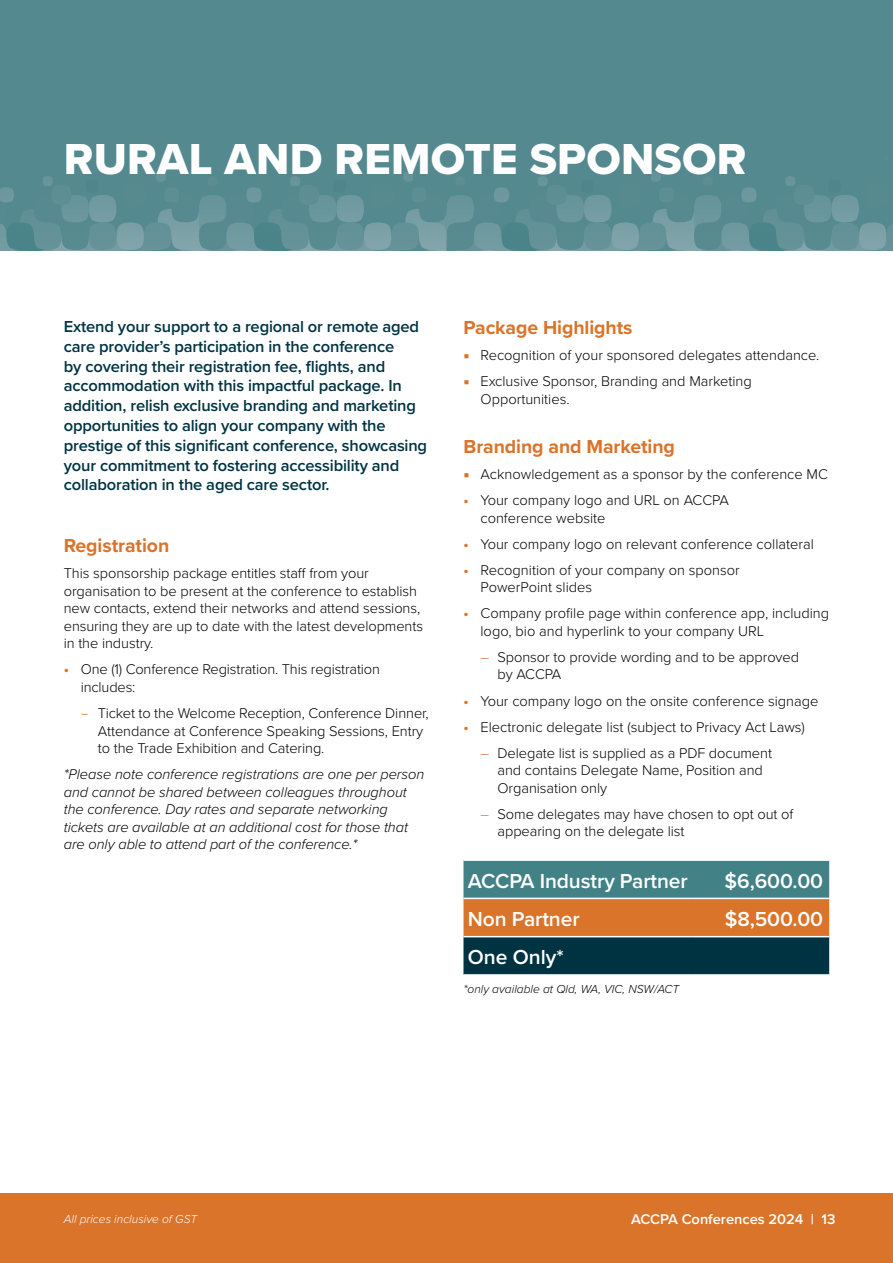
<style>
.page{position:relative;width:893px;height:1263px;background:#fff}
.page>*{position:absolute;margin:0;border:0;box-sizing:border-box;transform-origin:0 0}
.t1{font:45px "Proxima Nova Extrabld";letter-spacing:.005em;color:#fff}
.t2{font:600 21px "Proxima Nova";letter-spacing:-.005em;color:#fff}
.t3{font:700 19.5px "Proxima Nova";letter-spacing:-.005em;color:#d9742a}
.t4{font:600 16.5px/19.8px "Proxima Nova";letter-spacing:-.01em;color:#003342}
.t5{font:300 14.7px/17.5px "Proxima Nova";letter-spacing:-.005em;color:#000}
.t6{font:italic 300 14.7px/17.5px "Proxima Nova";letter-spacing:-.005em;color:#000}
.t7{font:600 14.7px "Proxima Nova";color:#fff}
.t8{font:italic 300 12px "Proxima Nova";color:#000}
.t9{font:italic 300 12px "Proxima Nova";color:#fff}
.s1{font-weight:700;color:#d9742a}
.s2{font-family:"Acumin Pro";font-weight:200;color:#d9742a}
.s3{font-family:"Acumin Pro";font-weight:900;color:#d9742a}
.s4{color:#d9742a}
</style>
<div class="page">
<div style="left:0;top:1193px;width:893px;height:70px;background:#d9742a"></div>
<div style="left:0;top:0;width:893px;height:251px;background:#54898f"></div>
<svg style="left:0;top:172px;width:893px;height:79px"></svg>
<svg style="left:463px;top:861px;width:366px;height:113px;background:#606452"></svg>
<hr style="left:463px;top:936px;width:229px;height:1px;background:#fff">
<hr style="left:692px;top:936px;width:137px;height:1px;background:#fff">
<hr style="left:463px;top:898px;width:229px;height:1px;background:#fff">
<hr style="left:692px;top:898px;width:137px;height:1px;background:#fff">
<h1 class="t1" style="left:64px;top:126px;width:684px">RURAL AND REMOTE SPONSOR</h1>
<p class="t4" style="left:64px;top:316px;width:365px">Extend your support to a regional or remote aged care provider’s participation in the conference<br>by covering their registration fee, flights, and accommodation with this impactful package. In addition, relish exclusive branding and marketing opportunities to align your company with the prestige of this significant conference, showcasing your commitment to fostering accessibility and collaboration in the aged care sector.</p>
<h3 class="t3" style="left:64px;top:531px;width:107px">Registration</h3>
<p class="t5" style="left:64px;top:564px;width:361px">This sponsorship package entitles staff from your organisation to be present at the conference to establish new contacts, extend their networks and attend sessions, ensuring they are up to date with the latest developments in the industry.</p>
<p class="t5" style="left:81px;top:660px;width:301px;text-indent:-17px"><span class="s1">•</span> One (1) Conference Registration. This registration includes:</p>
<p class="t5" style="left:98px;top:703px;width:332px;text-indent:-17px"><span class="s2">–</span> Ticket to the Welcome Reception, Conference Dinner,<br>Attendance at Conference Speaking Sessions, Entry to the Trade Exhibition and Catering.</p>
<p class="t6" style="left:64px;top:765px;width:362px">*Please note conference registrations are one per person and cannot be shared between colleagues throughout the conference. Day rates and separate networking tickets are available at an additional cost for those that are only able to attend part of the conference.*</p>
<h3 class="t3" style="left:463px;top:313px;width:171px">Package Highlights</h3>
<p class="t5" style="left:463px;top:346px;width:357px"><span class="s3">•</span> Recognition of your sponsored delegates attendance.</p>
<p class="t5" style="left:480px;top:372px;width:273px;text-indent:-17px"><span class="s3">•</span> Exclusive Sponsor, Branding and Marketing<br>Opportunities.</p>
<h3 class="t3" style="left:463px;top:432px;width:213px">Branding and Marketing</h3>
<p class="t5" style="left:463px;top:464px;width:366px"><span class="s3">•</span> Acknowledgement as a sponsor by the conference MC</p>
<p class="t5" style="left:480px;top:491px;width:250px;text-indent:-17px"><span class="s1">•</span> Your company logo and URL on ACCPA conference website</p>
<p class="t5" style="left:463px;top:534px;width:352px"><span class="s1">•</span> Your company logo on relevant conference collateral</p>
<p class="t5" style="left:480px;top:560px;width:261px;text-indent:-17px"><span class="s1">•</span> Recognition of your company on sponsor<br>PowerPoint slides</p>
<p class="t5" style="left:480px;top:604px;width:350px;text-indent:-17px"><span class="s1">•</span> Company profile page within conference app, including logo, bio and hyperlink to your company URL</p>
<p class="t5" style="left:497px;top:647px;width:303px;text-indent:-17px"><span class="s4">–</span> Sponsor to provide wording and to be approved by ACCPA</p>
<p class="t5" style="left:463px;top:691px;width:356px"><span class="s1">•</span> Your company logo on the onsite conference signage</p>
<p class="t5" style="left:463px;top:717px;width:343px"><span class="s1">•</span> Electronic delegate list (subject to Privacy Act Laws)</p>
<p class="t5" style="left:497px;top:743px;width:276px;text-indent:-17px"><span class="s4">–</span> Delegate list is supplied as a PDF document and contains Delegate Name, Position and<br>Organisation only</p>
<p class="t5" style="left:497px;top:804px;width:297px;text-indent:-17px"><span class="s4">–</span> Some delegates may have chosen to opt out of appearing on the delegate list</p>
<h2 class="t2" style="left:468px;top:865px;width:222px">ACCPA Industry Partner</h2>
<h2 class="t2" style="left:725px;top:865px;width:100px">$6,600.00</h2>
<h2 class="t2" style="left:468px;top:903px;width:113px">Non Partner</h2>
<h2 class="t2" style="left:725px;top:903px;width:100px">$8,500.00</h2>
<h2 class="t2" style="left:468px;top:941px;width:97px">One Only*</h2>
<p class="t8" style="left:463px;top:980px;width:217px">*only available at Qld, WA, VIC, NSW/ACT</p>
<p class="t9" style="left:64px;top:1210px;width:135px">All prices inclusive of GST</p>
<p class="t7" style="left:631px;top:1208px;width:206px">ACCPA Conferences 2024 | 13</p>
</div>
